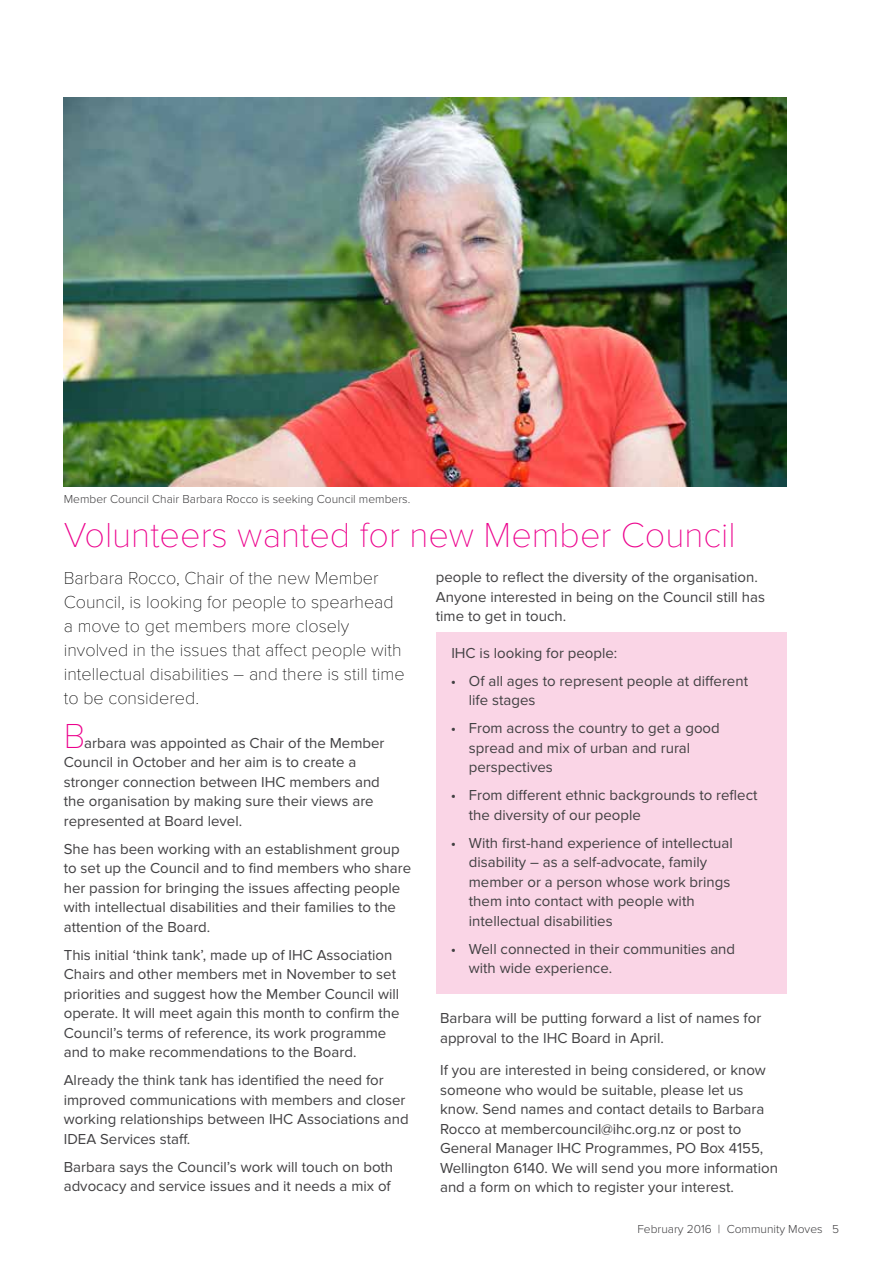
<style>
.page{position:relative;width:893px;height:1263px;background:#fff}
.page>*{position:absolute;margin:0;border:0;box-sizing:border-box;transform-origin:0 0}
.t1{font:100 36px "Proxima Nova T";color:#ec008c}
.t2{font:100 18px/24px "Proxima Nova T";color:#000}
.t3{font:15px/19.5px "Proxima Nova";color:#414042}
.t4{font:300 12px "Proxima Nova";color:#414042}
</style>
<div class="page">
<div style="left:436px;top:632px;width:351px;height:362px;background:#fad5e6"></div>
<img style="left:64px;top:98px;width:723px;height:389px">
<p class="t4" style="left:64px;top:492px;width:348px">Member Council Chair Barbara Rocco is seeking Council members.</p>
<h1 class="t1" style="left:64px;top:515px;width:673px">Volunteers wanted for new Member Council</h1>
<p class="t2" style="left:64px;top:567px;width:342px">Barbara Rocco, Chair of the new Member Council, is looking for people to spearhead a move to get members more closely involved in the issues that affect people with intellectual disabilities – and there is still time to be considered.</p>
<h1 class="t1" style="left:64px;top:715px;width:23px">B</h1>
<p class="t3" style="left:64px;top:733px;width:322px;text-indent:21px">arbara was appointed as Chair of the Member Council in October and her aim is to create a stronger connection between IHC members and the organisation by making sure their views are represented at Board level.</p>
<p class="t3" style="left:64px;top:839px;width:349px">She has been working with an establishment group to set up the Council and to find members who share her passion for bringing the issues affecting people with intellectual disabilities and their families to the attention of the Board.</p>
<p class="t3" style="left:64px;top:945px;width:337px">This initial ‘think tank’, made up of IHC Association Chairs and other members met in November to set priorities and suggest how the Member Council will operate. It will meet again this month to confirm the Council’s terms of reference, its work programme and to make recommendations to the Board.</p>
<p class="t3" style="left:64px;top:1071px;width:346px">Already the think tank has identified the need for improved communications with members and closer working relationships between IHC Associations and IDEA Services staff.</p>
<p class="t3" style="left:64px;top:1157px;width:331px">Barbara says the Council’s work will touch on both advocacy and service issues and it needs a mix of</p>
<p class="t3" style="left:436px;top:567px;width:331px">people to reflect the diversity of the organisation.<br>Anyone interested in being on the Council still has time to get in touch.</p>
<p class="t3" style="left:451px;top:643px;width:167px">IHC is looking for people:</p>
<p class="t3" style="left:469px;top:671px;width:281px;text-indent:-18px">• Of all ages to represent people at different life stages</p>
<p class="t3" style="left:469px;top:718px;width:252px;text-indent:-18px">• From across the country to get a good spread and mix of urban and rural perspectives</p>
<p class="t3" style="left:469px;top:785px;width:290px;text-indent:-18px">• From different ethnic backgrounds to reflect the diversity of our people</p>
<p class="t3" style="left:469px;top:833px;width:265px;text-indent:-18px">• With first-hand experience of intellectual disability – as a self-advocate, family member or a person whose work brings them into contact with people with intellectual disabilities</p>
<p class="t3" style="left:469px;top:939px;width:268px;text-indent:-18px">• Well connected in their communities and with wide experience.</p>
<p class="t3" style="left:440px;top:1009px;width:323px">Barbara will be putting forward a list of names for approval to the IHC Board in April.</p>
<p class="t3" style="left:440px;top:1060px;width:339px">If you are interested in being considered, or know someone who would be suitable, please let us know. Send names and contact details to Barbara Rocco at membercouncil@ihc.org.nz or post to General Manager IHC Programmes, PO Box 4155, Wellington 6140. We will send you more information and a form on which to register your interest.</p>
<p class="t4" style="left:637px;top:1222px;width:203px">February 2016 | Community Moves 5</p>
</div>
